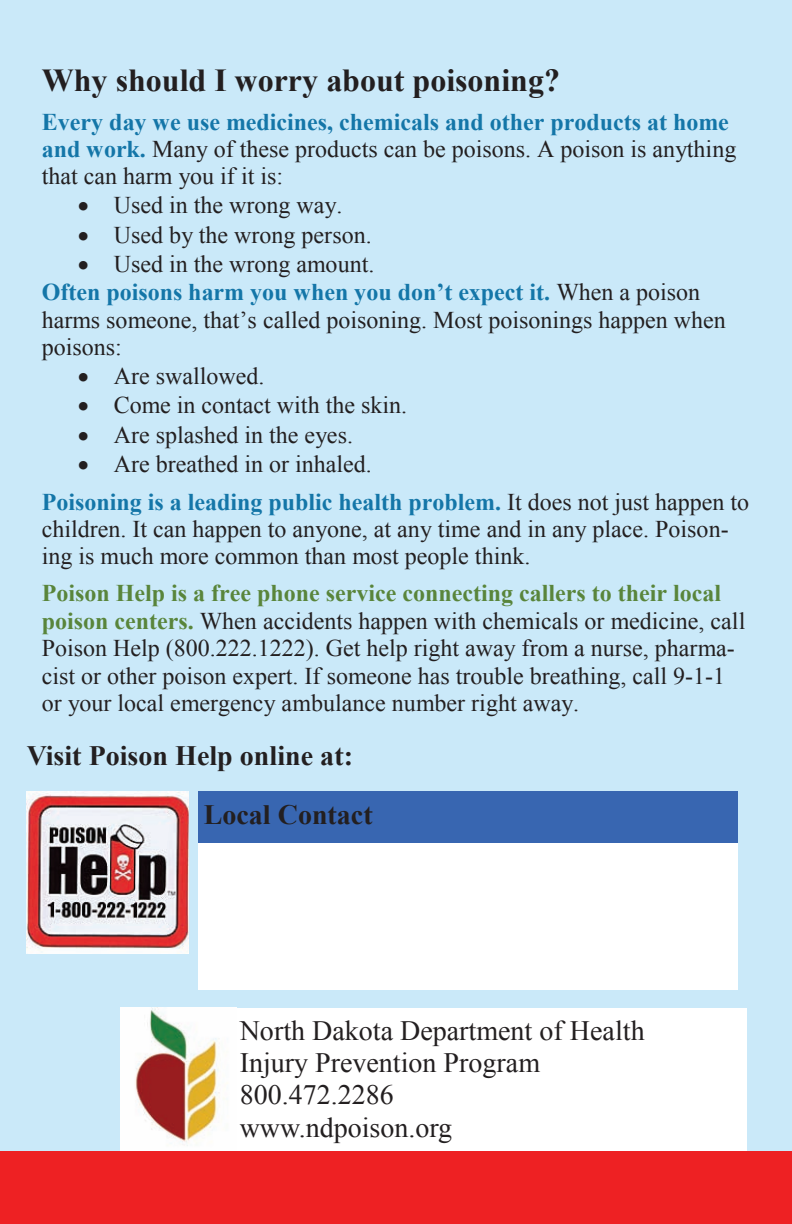
<style>
.page{position:relative;width:792px;height:1224px;background:#cae9f9}
.page>*{position:absolute;margin:0;border:0;box-sizing:border-box;transform-origin:0 0}
.t1{font:700 32px "Times New Roman";color:#231f20}
.t2{font:28px/32.2px "Times New Roman";color:#231f20}
.t3{font:700 28px "Times New Roman";color:#231f20}
.t4{font:24px/27.4px "Times New Roman";color:#231f20}
.t5{font:700 24px "Times New Roman";color:#1476a8}
.s1{font-weight:700;color:#1476a8}
.s2{font-weight:400;color:#231f20}
.s3{font-weight:700;color:#59853b}
</style>
<div class="page">
<div style="left:234px;top:1008px;width:513px;height:144px;background:#fff"></div>
<img style="left:120px;top:1008px;width:116px;height:144px">
<div style="left:198px;top:792px;width:540px;height:51px;background:#3866b1"></div>
<div style="left:198px;top:843px;width:540px;height:147px;background:#fff"></div>
<img style="left:27px;top:792px;width:162px;height:162px">
<div style="left:0;top:1152px;width:792px;height:72px;background:#ee2123"></div>
<h1 class="t1" style="left:42px;top:63px;width:520px">Why should I worry about poisoning?</h1>
<p class="t5" style="left:42px;top:108px;width:689px">Every day we use medicines, chemicals and other products at home</p>
<p class="t4" style="left:42px;top:136px;width:696px"><span class="s1">and work.</span> Many of these products can be poisons. A poison is anything</p>
<p class="t4" style="left:42px;top:163px;width:243px">that can harm you if it is:</p>
<p class="t4" style="left:114px;top:192px;width:230px">Used in the wrong way.</p>
<p class="t4" style="left:114px;top:221px;width:260px">Used by the wrong person.</p>
<p class="t4" style="left:114px;top:250px;width:262px">Used in the wrong amount.</p>
<p class="t5" style="left:42px;top:279px;width:660px">Often poisons harm you when you don’t expect it. <span class="s2">When a poison</span></p>
<p class="t4" style="left:42px;top:306px;width:686px">harms someone, that’s called poisoning. Most poisonings happen when</p>
<p class="t4" style="left:42px;top:333px;width:82px">poisons:</p>
<p class="t4" style="left:114px;top:362px;width:152px">Are swallowed.</p>
<p class="t4" style="left:114px;top:391px;width:295px">Come in contact with the skin.</p>
<p class="t4" style="left:114px;top:421px;width:241px">Are splashed in the eyes.</p>
<p class="t4" style="left:114px;top:450px;width:260px">Are breathed in or inhaled.</p>
<p class="t4" style="left:42px;top:488px;width:709px"><span class="s1">Poisoning is a leading public health problem.</span> It does not just happen to children. It can happen to anyone, at any time and in any place. Poison&shy;ing is much more common than most people think.</p>
<p class="t4" style="left:42px;top:580px;width:705px"><span class="s3">Poison Help is a free phone service connecting callers to their local poison centers.</span> When accidents happen with chemicals or medicine, call Poison Help (800.222.1222). Get help right away from a nurse, pharma&shy;cist or other poison expert. If someone has trouble breathing, call 9-1-1 or your local emergency ambulance number right away.</p>
<p class="t3" style="left:27px;top:740px;width:328px">Visit Poison Help online at:</p>
<p class="t3" style="left:204px;top:799px;width:170px">Local Contact</p>
<p class="t2" style="left:240px;top:1014px;width:406px">North Dakota Department of Health<br>Injury Prevention Program<br>800.472.2286<br>www.ndpoison.org</p>
</div>
